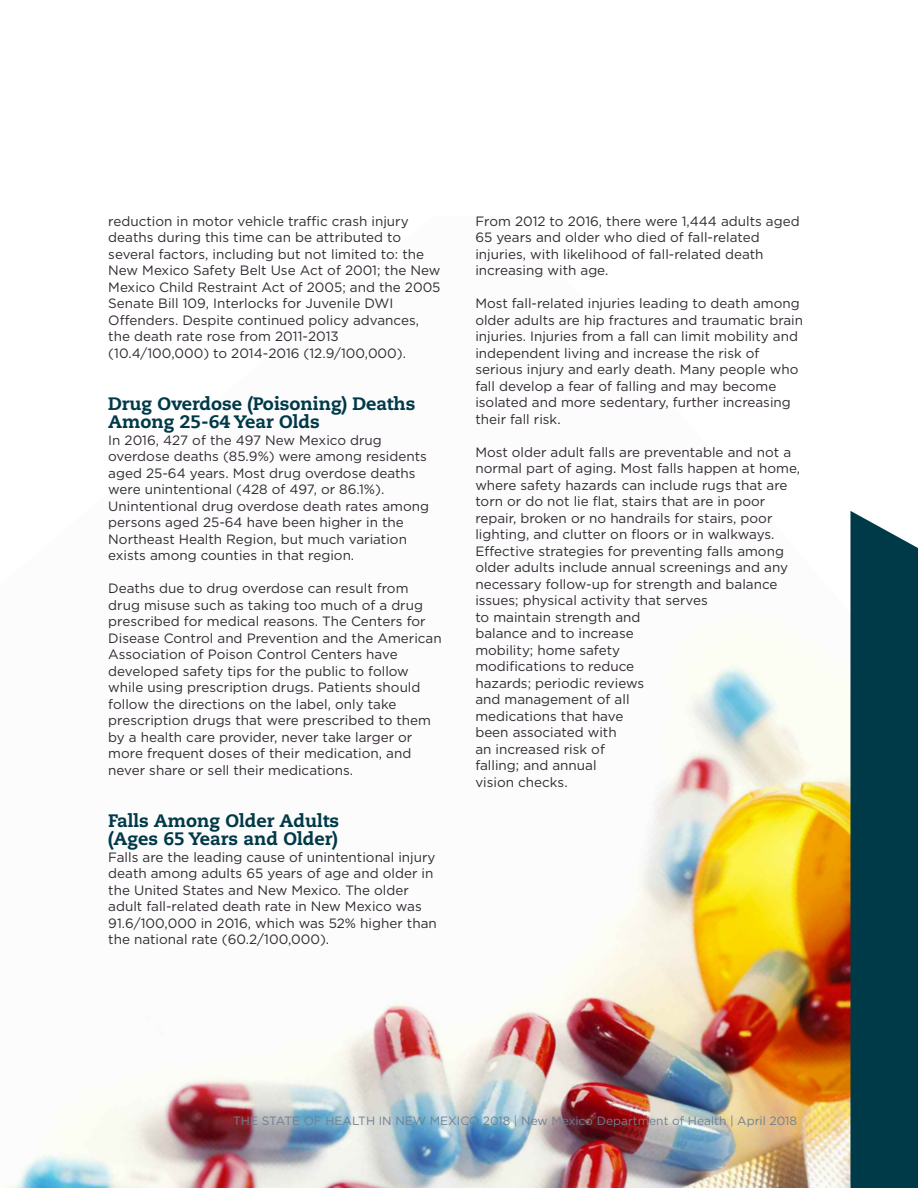
<style>
.page{position:relative;width:918px;height:1188px;background:#fff}
.page>*{position:absolute;margin:0;border:0;box-sizing:border-box;transform-origin:0 0}
.t1{font:800 18px/18.8px "Caecilia LT Std";color:#003948}
.t2{font:13.5px/16.5px "Gotham";color:#312932}
.t3{font:12px "Gotham";color:#6d8191}
</style>
<div class="page">
<img style="left:4px;top:628px;width:846px;height:560px">
<div style="left:850px;top:511px;width:68px;height:677px;background:#003948"></div>
<p class="t2" style="left:108px;top:213px;width:334px">reduction in motor vehicle traffic crash injury deaths during this time can be attributed to several factors, including but not limited to: the New Mexico Safety Belt Use Act of 2001; the New Mexico Child Restraint Act of 2005; and the 2005<br>Senate Bill 109, Interlocks for Juvenile DWI Offenders. Despite continued policy advances, the death rate rose from 2011-2013 (10.4/100,000) to 2014-2016 (12.9/100,000).</p>
<h1 class="t1" style="left:108px;top:396px;width:309px">Drug Overdose (Poisoning) Deaths<br>Among 25-64 Year Olds</h1>
<p class="t2" style="left:108px;top:432px;width:322px">In 2016, 427 of the 497 New Mexico drug overdose deaths (85.9%) were among residents aged 25-64 years. Most drug overdose deaths were unintentional (428 of 497, or 86.1%).<br>Unintentional drug overdose death rates among persons aged 25-64 have been higher in the Northeast Health Region, but much variation exists among counties in that region.</p>
<p class="t2" style="left:108px;top:580px;width:335px">Deaths due to drug overdose can result from drug misuse such as taking too much of a drug prescribed for medical reasons. The Centers for Disease Control and Prevention and the American Association of Poison Control Centers have developed safety tips for the public to follow while using prescription drugs. Patients should follow the directions on the label, only take prescription drugs that were prescribed to them by a health care provider, never take larger or more frequent doses of their medication, and never share or sell their medications.</p>
<h1 class="t1" style="left:108px;top:813px;width:232px">Falls Among Older Adults (Ages 65 Years and Older)</h1>
<p class="t2" style="left:108px;top:849px;width:330px">Falls are the leading cause of unintentional injury death among adults 65 years of age and older in the United States and New Mexico. The older adult fall-related death rate in New Mexico was 91.6/100,000 in 2016, which was 52% higher than the national rate (60.2/100,000).</p>
<p class="t2" style="left:475px;top:213px;width:326px">From 2012 to 2016, there were 1,444 adults aged 65 years and older who died of fall-related injuries, with likelihood of fall-related death increasing with age.</p>
<p class="t2" style="left:475px;top:295px;width:329px">Most fall-related injuries leading to death among older adults are hip fractures and traumatic brain injuries. Injuries from a fall can limit mobility and independent living and increase the risk of serious injury and early death. Many people who fall develop a fear of falling and may become isolated and more sedentary, further increasing their fall risk.</p>
<p class="t2" style="left:475px;top:444px;width:326px">Most older adult falls are preventable and not a normal part of aging. Most falls happen at home, where safety hazards can include rugs that are torn or do not lie flat, stairs that are in poor repair, broken or no handrails for stairs, poor lighting, and clutter on floors or in walkways.<br>Effective strategies for preventing falls among older adults include annual screenings and any necessary follow-up for strength and balance issues; physical activity that serves<br>to maintain strength and<br>balance and to increase<br>mobility; home safety<br>modifications to reduce<br>hazards; periodic reviews<br>and management of all<br>medications that have<br>been associated with<br>an increased risk of<br>falling; and annual<br>vision checks.</p>
<p class="t3" style="left:233px;top:1114px;width:565px">THE STATE OF HEALTH IN NEW MEXICO 2018 | New Mexico Department of Health | April 2018</p>
</div>
